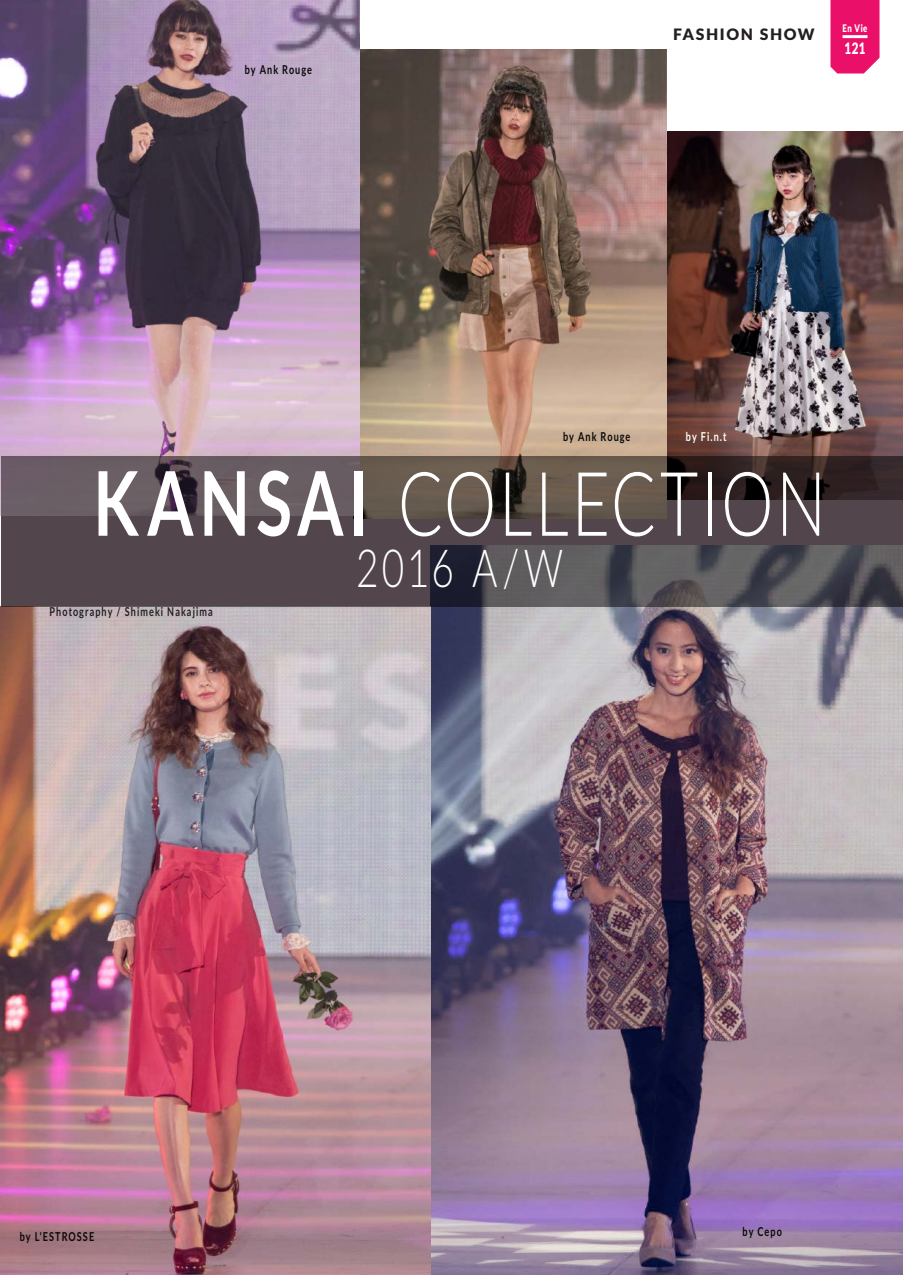
<style>
.page{position:relative;width:903px;height:1275px;background:#fff}
.page>*{position:absolute;margin:0;border:0;box-sizing:border-box;transform-origin:0 0}
.t1{font:300 89.25px "Lato";letter-spacing:.045em;color:#fff;scale:.74 1}
.t2{font:300 52.5px "Lato";color:#fff;scale:.74 1}
.t3{font:900 15.75px "Lato";letter-spacing:.105em;color:#231f20}
.t4{font:900 15.75px "Lato";color:#fff;scale:.74 1}
.t5{font:700 12.25px "Lato";letter-spacing:.12em;color:#080808;scale:.74 1}
.t6{font:700 12.25px "Lato";letter-spacing:.12em;color:#231f20;scale:.74 1}
.t7{font:700 12.25px "Lato";color:#fff;scale:.74 1}
.t8{font:900 10.5px "Lato";color:#fff;scale:.74 1}
.s1{font-weight:700}
</style>
<div class="page">
<img style="left:666px;top:131px;width:237px;height:325px">
<img style="left:360px;top:50px;width:306px;height:406px">
<img style="left:0;top:0;width:360px;height:515px">
<img style="left:430px;top:606px;width:473px;height:669px">
<img style="left:0;top:606px;width:430px;height:669px">
<svg style="left:2px;top:456px;width:901px;height:150px;background:#53494c"></svg>
<div style="left:830px;top:0;width:49px;height:73px;background:#ea0f69"></div>
<hr style="left:842px;top:35px;width:25px;height:3px;background:#fff">
<p class="t5" style="left:245px;top:60px;width:93px">by Ank Rouge</p>
<p class="t3" style="left:673px;top:22px;width:143px">FASHION SHOW</p>
<p class="t8" style="left:842px;top:20px;width:35px">En Vie</p>
<p class="t4" style="left:844px;top:37px;width:30px">121</p>
<p class="t5" style="left:563px;top:428px;width:93px">by Ank Rouge</p>
<h1 class="t1" style="left:93px;top:442px;width:992px"><span class="s1">KANSAI</span> COLLECTION</h1>
<h2 class="t2" style="left:356px;top:531px;width:282px">2016 A/W</h2>
<p class="t6" style="left:50px;top:603px;width:222px">Photography / Shimeki Nakajima</p>
<p class="t7" style="left:686px;top:428px;width:56px">by Fi.n.t</p>
<p class="t5" style="left:20px;top:1227px;width:102px">by L'ESTROSSE</p>
<p class="t5" style="left:742px;top:1222px;width:55px">by Cepo</p>
</div>
